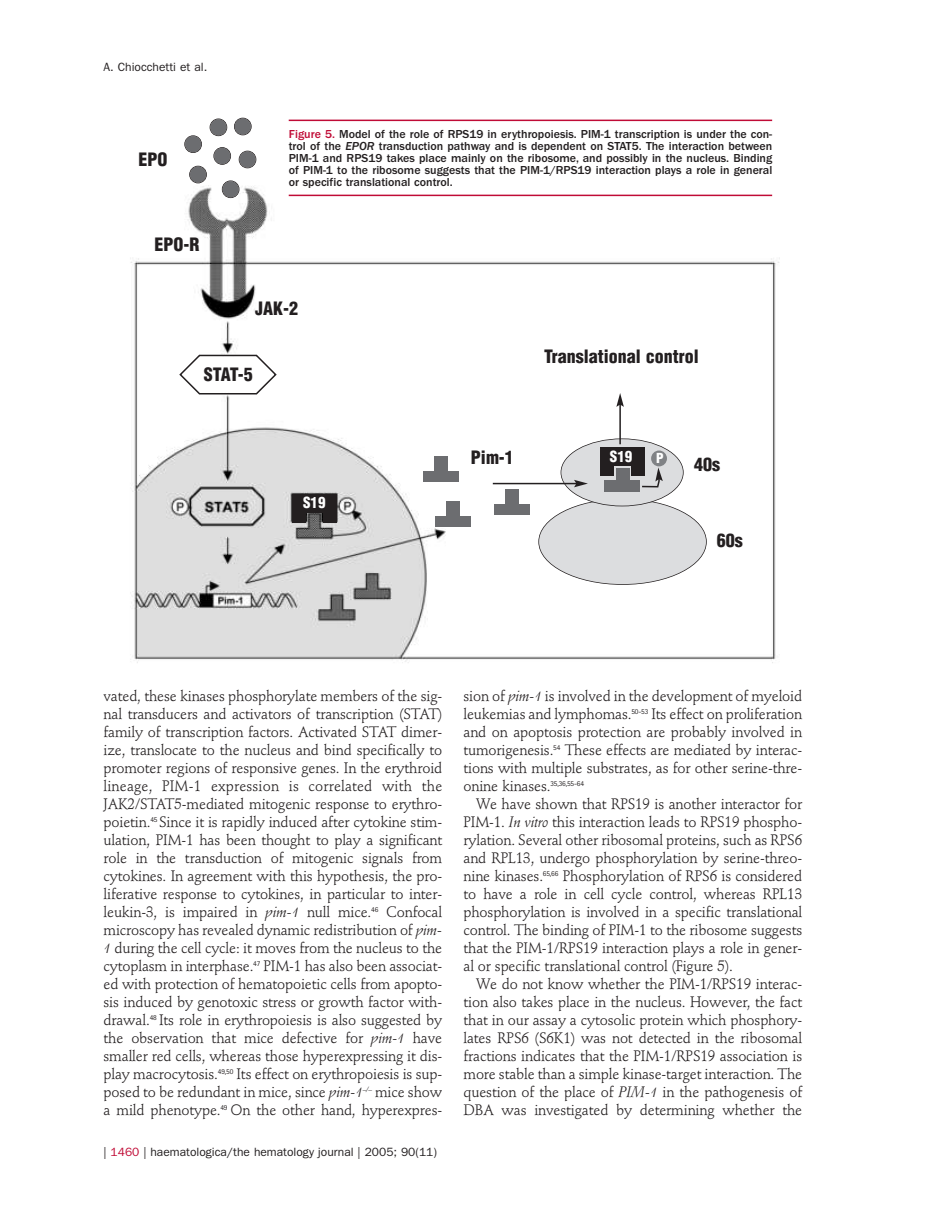
<style>
.page{position:relative;width:927px;height:1225px;background:#fff}
.page>*{position:absolute;margin:0;border:0;box-sizing:border-box;transform-origin:0 0}
.t1{font:900 condensed 18px "Helvetica";color:#231f20}
.t2{font:15px/18px "Stempel Schneidler";letter-spacing:-.01em;color:#231f20;text-align:justify}
.t3{font:900 condensed 15px "Helvetica";color:#fff}
.t4{font:900 condensed 13.5px "Helvetica";color:#fff}
.t5{font:500 12px/12px "Franklin Gothic";color:#231f20;text-align:justify}
.t6{font:12px "Franklin Gothic";color:#231f20}
.s1{color:#c00b36}
.s2{font-style:italic}
</style>
<div class="page">
<img style="left:130px;top:117px;width:650px;height:546px">
<hr style="left:289px;top:120px;width:483px;height:1px;background:#c00b36">
<hr style="left:289px;top:195px;width:483px;height:1px;background:#c00b36">
<div style="left:235px;top:118px;width:16px;height:17px;background:#6c6d70;border-radius:50%"></div>
<div style="left:234px;top:118px;width:18px;height:17px;border:2px solid #231f20;border-radius:50%"></div>
<div style="left:210px;top:119px;width:16px;height:16px;background:#6c6d70;border-radius:50%"></div>
<div style="left:210px;top:118px;width:17px;height:18px;border:2px solid #231f20;border-radius:50%"></div>
<div style="left:185px;top:136px;width:16px;height:16px;background:#6c6d70;border-radius:50%"></div>
<div style="left:184px;top:135px;width:18px;height:18px;border:2px solid #231f20;border-radius:50%"></div>
<div style="left:190px;top:166px;width:16px;height:17px;background:#6c6d70;border-radius:50%"></div>
<div style="left:189px;top:166px;width:18px;height:17px;border:2px solid #231f20;border-radius:50%"></div>
<div style="left:223px;top:181px;width:16px;height:16px;background:#6c6d70;border-radius:50%"></div>
<div style="left:222px;top:180px;width:17px;height:18px;border:2px solid #231f20;border-radius:50%"></div>
<div style="left:239px;top:151px;width:17px;height:17px;background:#6c6d70;border-radius:50%"></div>
<div style="left:239px;top:151px;width:17px;height:17px;border:2px solid #231f20;border-radius:50%"></div>
<div style="left:214px;top:148px;width:16px;height:16px;background:#6c6d70;border-radius:50%"></div>
<div style="left:213px;top:147px;width:18px;height:18px;border:2px solid #231f20;border-radius:50%"></div>
<svg style="left:179px;top:355px;width:98px;height:39px"></svg>
<div style="left:434px;top:457px;width:14px;height:15px;background:#6c6d70"></div>
<div style="left:423px;top:471px;width:36px;height:11px;background:#6c6d70"></div>
<div style="left:505px;top:489px;width:14px;height:15px;background:#6c6d70"></div>
<div style="left:494px;top:503px;width:36px;height:11px;background:#6c6d70"></div>
<div style="left:446px;top:501px;width:14px;height:16px;background:#6c6d70"></div>
<div style="left:435px;top:516px;width:36px;height:10px;background:#6c6d70"></div>
<div style="left:539px;top:499px;width:167px;height:85px;background:#dcdddf;border-radius:50%"></div>
<div style="left:561px;top:439px;width:122px;height:66px;background:#dcdddf;border-radius:50%"></div>
<div style="left:561px;top:438px;width:123px;height:68px;border:2px solid #231f20;border-radius:50%"></div>
<div style="left:616px;top:468px;width:13px;height:13px;background:#6c6d70"></div>
<div style="left:604px;top:480px;width:36px;height:11px;background:#6c6d70"></div>
<div style="left:600px;top:448px;width:45px;height:18px;background:#231f20"></div>
<div style="left:600px;top:448px;width:14px;height:27px;background:#231f20"></div>
<div style="left:631px;top:448px;width:14px;height:28px;background:#231f20"></div>
<hr style="left:493px;top:483px;width:84px;height:1px;background:#231f20">
<svg style="left:574px;top:480px;width:14px;height:7px"></svg>
<svg style="left:642px;top:467px;width:21px;height:21px"></svg>
<hr style="left:619px;top:404px;width:2px;height:40px;background:#231f20">
<svg style="left:616px;top:393px;width:8px;height:14px"></svg>
<div style="left:651px;top:450px;width:16px;height:16px;background:#808285;border-radius:50%"></div>
<div style="left:292px;top:494px;width:45px;height:19px;background:#231f20"></div>
<div style="left:292px;top:494px;width:14px;height:28px;background:#231f20"></div>
<div style="left:323px;top:495px;width:14px;height:28px;background:#231f20"></div>
<p class="t6" style="left:104px;top:63px;width:105px">A. Chiocchetti et al.</p>
<p class="t1" style="left:139px;top:152px;width:31px">EPO</p>
<p class="t1" style="left:155px;top:238px;width:47px">EPO-R</p>
<p class="t5" style="left:289px;top:129px;width:485px"><span class="s1">Figure 5.</span> Model of the role of RPS19 in erythropoiesis. PIM-1 transcription is under the con&shy;trol of the <span class="s2">EPOR</span> transduction pathway and is dependent on STAT5. The interaction between PIM-1 and RPS19 takes place mainly on the ribosome, and possibly in the nucleus. Binding of PIM-1 to the ribosome suggests that the PIM-1/RPS19 interaction plays a role in general or specific translational control.</p>
<p class="t1" style="left:255px;top:302px;width:45px">JAK-2</p>
<p class="t1" style="left:544px;top:349px;width:156px">Translational control</p>
<p class="t1" style="left:204px;top:367px;width:51px">STAT-5</p>
<p class="t3" style="left:303px;top:497px;width:24px">S19</p>
<p class="t1" style="left:471px;top:450px;width:45px">Pim-1</p>
<p class="t3" style="left:610px;top:450px;width:24px">S19</p>
<p class="t4" style="left:656px;top:453px;width:9px">P</p>
<p class="t1" style="left:694px;top:457px;width:27px">40s</p>
<p class="t1" style="left:717px;top:533px;width:27px">60s</p>
<p class="t2" style="left:104px;top:688px;width:340px">vated, these kinases phosphorylate members of the sig&shy;nal transducers and activators of transcription (STAT) family of transcription factors. Activated STAT dimer&shy;ize, translocate to the nucleus and bind specifically to promoter regions of responsive genes. In the erythroid lineage, PIM-1 expression is correlated with the JAK2/STAT5-mediated mitogenic response to erythro&shy;poietin.<sup>45</sup> Since it is rapidly induced after cytokine stim&shy;ulation, PIM-1 has been thought to play a significant role in the transduction of mitogenic signals from cytokines. In agreement with this hypothesis, the pro&shy;liferative response to cytokines, in particular to inter&shy;leukin-3, is impaired in <span class="s2">pim-1</span> null mice.<sup>46</sup> Confocal microscopy has revealed dynamic redistribution of <span class="s2">pim-1</span> during the cell cycle: it moves from the nucleus to the cytoplasm in interphase.<sup>47</sup> PIM-1 has also been associat&shy;ed with protection of hematopoietic cells from apopto&shy;sis induced by genotoxic stress or growth factor with&shy;drawal.<sup>48</sup> Its role in erythropoiesis is also suggested by the observation that mice defective for <span class="s2">pim-1</span> have smaller red cells, whereas those hyperexpressing it dis&shy;play macrocytosis.<sup>49,50</sup> Its effect on erythropoiesis is sup&shy;posed to be redundant in mice, since <span class="s2">pim-1</span><sup>–/–</sup> mice show a mild phenotype.<sup>49</sup> On the other hand, hyperexpres-</p>
<p class="t2" style="left:463px;top:688px;width:340px">sion of <span class="s2">pim-1</span> is involved in the development of myeloid leukemias and lymphomas.<sup>50-53</sup> Its effect on proliferation and on apoptosis protection are probably involved in tumorigenesis.<sup>54</sup> These effects are mediated by interac&shy;tions with multiple substrates, as for other serine-thre&shy;onine kinases.<sup>35,36,55-64</sup></p>
<p class="t2" style="left:463px;top:796px;width:340px;text-indent:13px">We have shown that RPS19 is another interactor for PIM-1. <span class="s2">In vitro</span> this interaction leads to RPS19 phospho&shy;rylation. Several other ribosomal proteins, such as RPS6 and RPL13, undergo phosphorylation by serine-threo&shy;nine kinases.<sup>65,66</sup> Phosphorylation of RPS6 is considered to have a role in cell cycle control, whereas RPL13 phosphorylation is involved in a specific translational control. The binding of PIM-1 to the ribosome suggests that the PIM-1/RPS19 interaction plays a role in gener&shy;al or specific translational control (Figure 5).</p>
<p class="t2" style="left:463px;top:976px;width:340px;text-indent:13px">We do not know whether the PIM-1/RPS19 interac&shy;tion also takes place in the nucleus. However, the fact that in our assay a cytosolic protein which phosphory&shy;lates RPS6 (S6K1) was not detected in the ribosomal fractions indicates that the PIM-1/RPS19 association is more stable than a simple kinase-target interaction. The question of the place of <span class="s2">PIM-1</span> in the pathogenesis of DBA was investigated by determining whether the</p>
<p class="t6" style="left:104px;top:1147px;width:335px">| <span class="s1">1460</span> | haematologica/the hematology journal | 2005; 90(11)</p>
</div>
